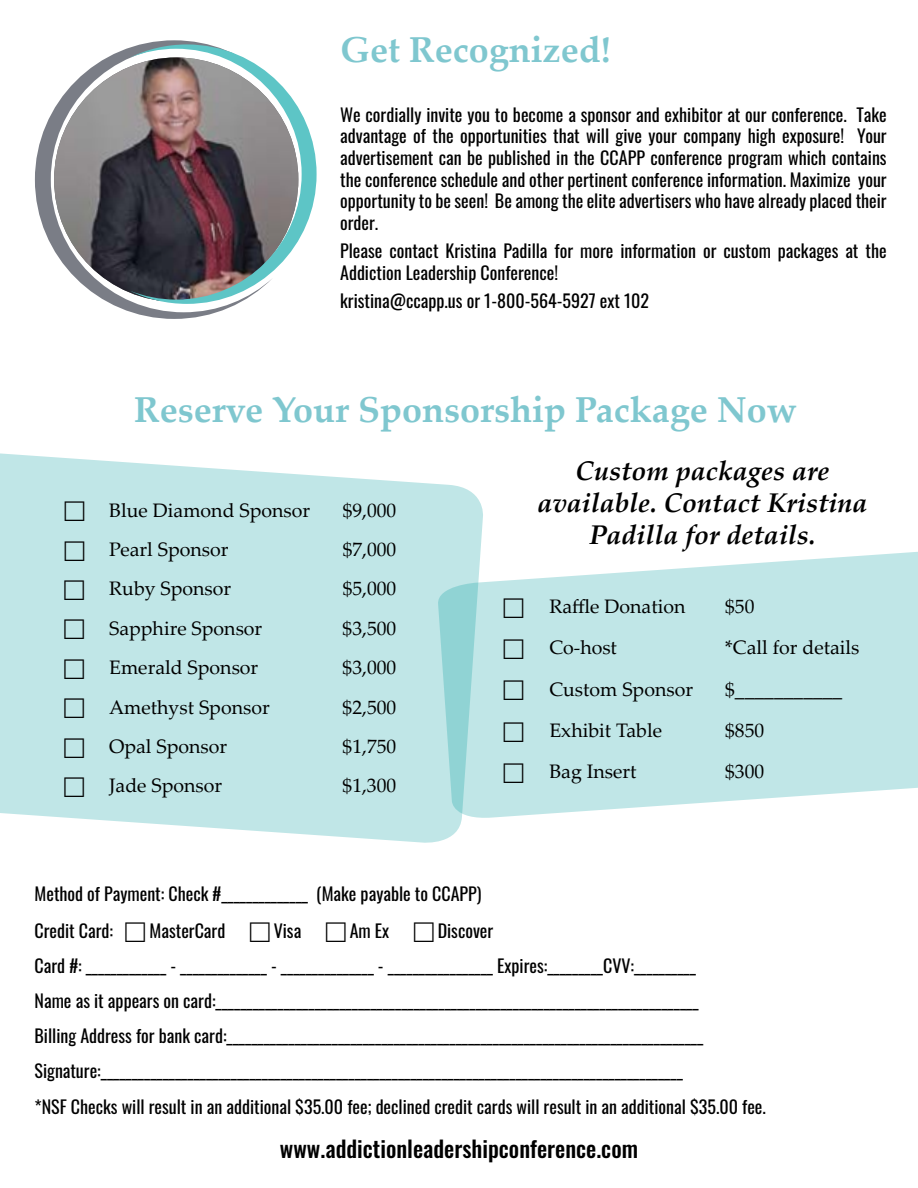
<style>
.page{position:relative;width:918px;height:1188px;background:#fff}
.page>*{position:absolute;margin:0;border:0;box-sizing:border-box;transform-origin:0 0}
.t1{font:700 36px "Palatino Linotype";color:#7fc7cf}
.t2{font:italic 700 27px/32.4px "Palatino Linotype";color:#000;text-align:center}
.t3{font:500 22.8px "Oswald";color:#000}
.t4{font:19.5px "Palatino Linotype";color:#000}
.t5{font:18px/21.6px "Oswald";color:#000}
</style>
<div class="page">
<svg style="left:0;top:453px;width:483px;height:390px;background:#c5e8e9"></svg>
<svg style="left:437px;top:545px;width:481px;height:275px;background:#c6e8e9"></svg>
<svg style="left:35px;top:40px;width:202px;height:279px"></svg>
<svg style="left:130px;top:44px;width:187px;height:260px"></svg>
<svg style="left:65px;top:501px;width:19px;height:20px"></svg>
<svg style="left:65px;top:541px;width:19px;height:20px"></svg>
<svg style="left:65px;top:580px;width:19px;height:20px"></svg>
<svg style="left:65px;top:620px;width:19px;height:19px"></svg>
<svg style="left:65px;top:659px;width:19px;height:20px"></svg>
<svg style="left:65px;top:698px;width:19px;height:20px"></svg>
<svg style="left:65px;top:738px;width:19px;height:20px"></svg>
<svg style="left:65px;top:777px;width:19px;height:20px"></svg>
<svg style="left:504px;top:598px;width:19px;height:20px"></svg>
<svg style="left:504px;top:639px;width:19px;height:20px"></svg>
<svg style="left:504px;top:680px;width:19px;height:20px"></svg>
<svg style="left:504px;top:722px;width:19px;height:20px"></svg>
<svg style="left:504px;top:763px;width:19px;height:20px"></svg>
<h1 class="t1" style="left:340px;top:25px;width:272px">Get Recognized!</h1>
<p class="t5" style="left:340px;top:102px;width:548px;text-align:justify">We cordially invite you to become a sponsor and exhibitor at our conference. Take advantage of the opportunities that will give your company high exposure! Your advertisement can be published in the CCAPP conference program which contains the conference schedule and other pertinent conference information. Maximize your opportunity to be seen! Be among the elite advertisers who have already placed their order.</p>
<p class="t5" style="left:340px;top:238px;width:548px">Please contact Kristina Padilla for more information or custom packages at the<br>Addiction Leadership Conference!</p>
<p class="t5" style="left:340px;top:288px;width:311px">kristina@ccapp.us or 1-800-564-5927 ext 102</p>
<h1 class="t1" style="left:134px;top:384px;width:664px">Reserve Your Sponsorship Package Now</h1>
<p class="t4" style="left:109px;top:496px;width:202px">Blue Diamond Sponsor</p>
<p class="t4" style="left:343px;top:496px;width:55px">$9,000</p>
<p class="t4" style="left:109px;top:535px;width:121px">Pearl Sponsor</p>
<p class="t4" style="left:343px;top:535px;width:55px">$7,000</p>
<p class="t4" style="left:109px;top:575px;width:124px">Ruby Sponsor</p>
<p class="t4" style="left:343px;top:575px;width:55px">$5,000</p>
<p class="t4" style="left:109px;top:614px;width:155px">Sapphire Sponsor</p>
<p class="t4" style="left:343px;top:614px;width:55px">$3,500</p>
<p class="t4" style="left:109px;top:654px;width:151px">Emerald Sponsor</p>
<p class="t4" style="left:343px;top:654px;width:55px">$3,000</p>
<p class="t4" style="left:109px;top:693px;width:162px">Amethyst Sponsor</p>
<p class="t4" style="left:343px;top:693px;width:55px">$2,500</p>
<p class="t4" style="left:109px;top:733px;width:120px">Opal Sponsor</p>
<p class="t4" style="left:343px;top:733px;width:55px">$1,750</p>
<p class="t4" style="left:109px;top:772px;width:115px">Jade Sponsor</p>
<p class="t4" style="left:343px;top:772px;width:55px">$1,300</p>
<h2 class="t2" style="left:537px;top:453px;width:332px">Custom packages are available. Contact Kristina<br>Padilla for details.</h2>
<p class="t4" style="left:549px;top:593px;width:138px">Raffle Donation</p>
<p class="t4" style="left:725px;top:593px;width:31px">$50</p>
<p class="t4" style="left:549px;top:634px;width:69px">Co-host</p>
<p class="t4" style="left:725px;top:634px;width:136px">*Call for details</p>
<p class="t4" style="left:549px;top:675px;width:145px">Custom Sponsor</p>
<p class="t4" style="left:725px;top:675px;width:119px">$___________</p>
<p class="t4" style="left:549px;top:716px;width:114px">Exhibit Table</p>
<p class="t4" style="left:725px;top:716px;width:41px">$850</p>
<p class="t4" style="left:549px;top:758px;width:89px">Bag Insert</p>
<p class="t4" style="left:725px;top:758px;width:41px">$300</p>
<p class="t5" style="left:35px;top:874px;width:449px;line-height:36.9px">Method of Payment: Check #______________ (Make payable to CCAPP)<br>Credit Card:</p>
<p class="t5" style="left:150px;top:918px;width:77px">MasterCard</p>
<p class="t5" style="left:274px;top:918px;width:29px">Visa</p>
<p class="t5" style="left:350px;top:918px;width:41px">Am Ex</p>
<p class="t5" style="left:35px;top:911px;width:733px;line-height:35.1px;text-indent:403px">Discover<br>Card #: _____________ - ______________ - _______________ - _________________ Expires:_________CVV:__________<br>Name as it appears on card:______________________________________________________________________________<br>Billing Address for bank card:_____________________________________________________________________________ Signature:______________________________________________________________________________________________<br>*NSF Checks will result in an additional $35.00 fee; declined credit cards will result in an additional $35.00 fee.</p>
<p class="t3" style="left:280px;top:1137px;width:360px">www.addictionleadershipconference.com</p>
</div>
